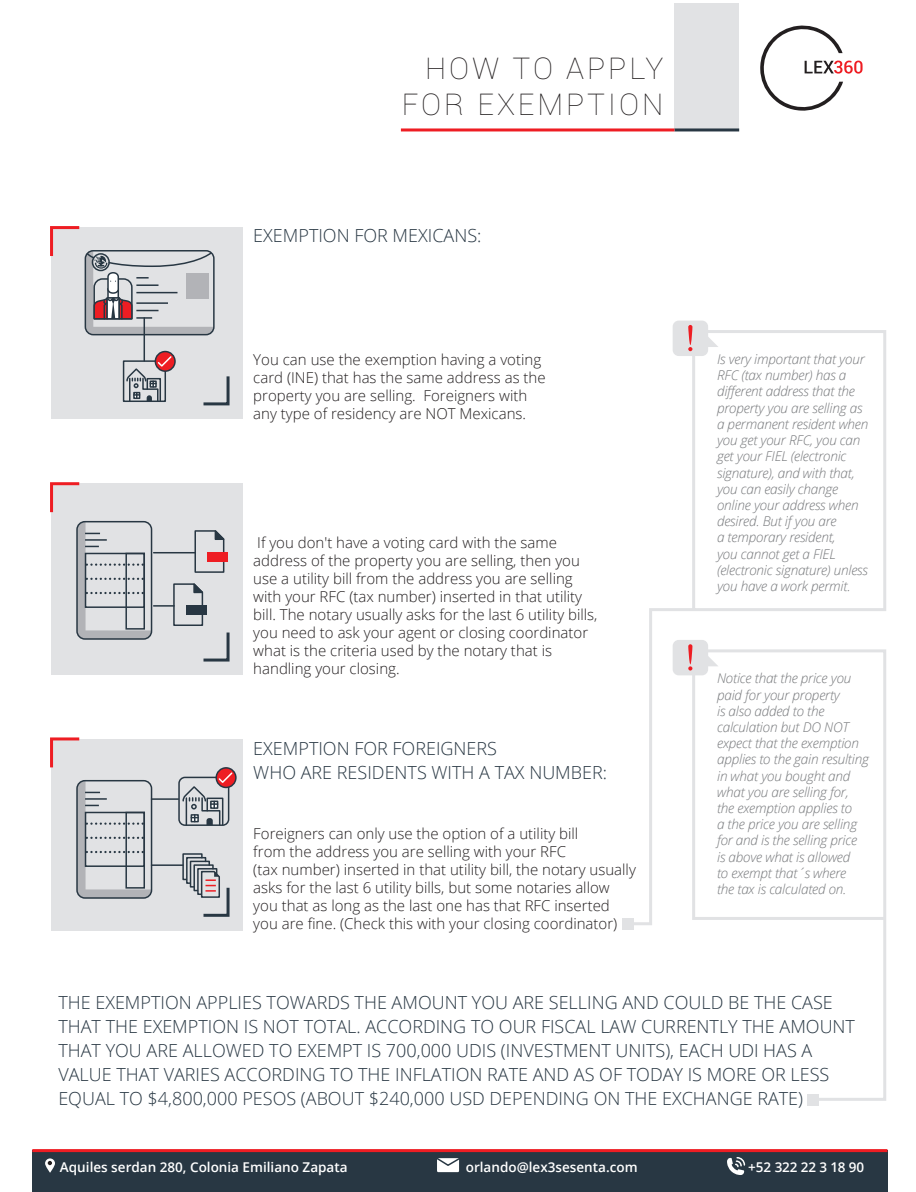
<style>
.page{position:relative;width:916px;height:1192px;background:#fff}
.page>*{position:absolute;margin:0;border:0;box-sizing:border-box;transform-origin:0 0}
.t1{font:100 30px/36px "Roboto";letter-spacing:.1em;color:#231f20;text-align:right}
.t2{font:300 18px/24px "Open Sans";color:#283743}
.t3{font:300 15px/18px "Open Sans";color:#231f20}
.t4{font:italic 300 13.5px/16.2px "Open Sans";letter-spacing:-.015em;color:#76787b}
.t5{font:600 13.5px "Open Sans";color:#fff}
</style>
<div class="page">
<div style="left:52px;top:228px;width:191px;height:191px;background:#e1e2e4"></div>
<svg style="left:203px;top:376px;width:27px;height:30px"></svg>
<svg style="left:760px;top:25px;width:102px;height:86px"></svg>
<div style="left:674px;top:4px;width:64px;height:126px;background:#e1e2e4"></div>
<hr style="left:674px;top:128px;width:64px;height:3px;background:#283743">
<hr style="left:401px;top:128px;width:273px;height:3px;background:#ee1d23">
<div style="left:52px;top:484px;width:191px;height:191px;background:#e1e2e4"></div>
<svg style="left:50px;top:482px;width:32px;height:33px"></svg>
<div style="left:52px;top:739px;width:191px;height:191px;background:#e1e2e4"></div>
<svg style="left:50px;top:737px;width:30px;height:33px"></svg>
<div style="left:32px;top:1151px;width:855px;height:41px;background:#283743"></div>
<hr style="left:32px;top:1149px;width:855px;height:3px;background:#ee1d23">
<div style="left:437px;top:1158px;width:22px;height:14px;background:#fff"></div>
<svg style="left:437px;top:1158px;width:23px;height:9px"></svg>
<svg style="left:45px;top:1158px;width:10px;height:15px"></svg>
<svg style="left:48px;top:1161px;width:4px;height:4px"></svg>
<svg style="left:727px;top:1157px;width:18px;height:18px"></svg>
<svg style="left:633px;top:329px;width:253px;height:598px"></svg>
<div style="left:672px;top:321px;width:35px;height:35px;background:#e1e2e4;border-radius:6px"></div>
<svg style="left:707px;top:336px;width:11px;height:11px"></svg>
<svg style="left:688px;top:347px;width:4px;height:4px"></svg>
<svg style="left:688px;top:325px;width:4px;height:20px"></svg>
<svg style="left:690px;top:648px;width:196px;height:454px"></svg>
<div style="left:672px;top:640px;width:35px;height:35px;background:#e1e2e4;border-radius:6px"></div>
<svg style="left:707px;top:655px;width:11px;height:11px"></svg>
<svg style="left:688px;top:666px;width:4px;height:4px"></svg>
<svg style="left:688px;top:644px;width:4px;height:20px"></svg>
<div style="left:622px;top:918px;width:11px;height:12px;background:#e1e2e4"></div>
<svg style="left:50px;top:226px;width:164px;height:109px"></svg>
<div style="left:92px;top:253px;width:18px;height:18px;border:2px solid #283743;border-radius:50%"></div>
<hr style="left:143px;top:318px;width:2px;height:43px;background:#283743">
<div style="left:123px;top:360px;width:43px;height:42px;border:2px solid #283743"></div>
<svg style="left:155px;top:352px;width:20px;height:19px"></svg>
<div style="left:154px;top:351px;width:22px;height:21px;border:2px solid #283743;border-radius:50%"></div>
<svg style="left:125px;top:355px;width:48px;height:47px"></svg>
<div style="left:178px;top:777px;width:51px;height:49px;border:2px solid #283743;border-radius:6px"></div>
<svg style="left:216px;top:768px;width:20px;height:19px"></svg>
<div style="left:215px;top:767px;width:21px;height:21px;border:2px solid #283743;border-radius:50%"></div>
<svg style="left:182px;top:771px;width:52px;height:55px"></svg>
<div style="left:76px;top:521px;width:76px;height:119px;border:2px solid #283743;border-radius:8px"></div>
<svg style="left:77px;top:522px;width:74px;height:117px"></svg>
<svg style="left:194px;top:530px;width:31px;height:43px"></svg>
<div style="left:207px;top:552px;width:21px;height:10px;background:#ee1d23"></div>
<hr style="left:154px;top:552px;width:41px;height:1px;background:#283743">
<svg style="left:173px;top:583px;width:57px;height:79px"></svg>
<div style="left:186px;top:605px;width:21px;height:10px;background:#283743"></div>
<hr style="left:154px;top:605px;width:20px;height:2px;background:#283743">
<div style="left:76px;top:780px;width:76px;height:119px;border:2px solid #283743;border-radius:8px"></div>
<svg style="left:77px;top:781px;width:74px;height:117px"></svg>
<hr style="left:151px;top:798px;width:27px;height:2px;background:#283743">
<hr style="left:151px;top:864px;width:32px;height:2px;background:#283743">
<svg style="left:181px;top:853px;width:49px;height:64px"></svg>
<div style="left:807px;top:1094px;width:11px;height:11px;background:#e1e2e4"></div>
<h1 class="t1" style="left:401px;top:50px;width:263px">HOW TO APPLY<br>FOR EXEMPTION</h1>
<p class="t2" style="left:253px;top:223px;width:229px">EXEMPTION FOR MEXICANS:</p>
<p class="t3" style="left:253px;top:350px;width:294px">You can use the exemption having a voting card (INE) that has the same address as the property you are selling. Foreigners with any type of residency are NOT Mexicans.</p>
<p class="t3" style="left:253px;top:533px;width:345px">If you don't have a voting card with the same address of the property you are selling, then you use a utility bill from the address you are selling with your RFC (tax number) inserted in that utility bill. The notary usually asks for the last 6 utility bills, you need to ask your agent or closing coordinator what is the criteria used by the notary that is handling your closing.</p>
<p class="t2" style="left:253px;top:736px;width:355px">EXEMPTION FOR FOREIGNERS<br>WHO ARE RESIDENTS WITH A TAX NUMBER:</p>
<p class="t3" style="left:253px;top:824px;width:384px">Foreigners can only use the option of a utility bill<br>from the address you are selling with your RFC<br>(tax number) inserted in that utility bill, the notary usually asks for the last 6 utility bills, but some notaries allow you that as long as the last one has that RFC inserted you are fine. (Check this with your closing coordinator)</p>
<p class="t4" style="left:716px;top:351px;width:153px">Is very important that your<br>RFC (tax number) has a different address that the property you are selling as a permanent resident when you get your RFC, you can get your FIEL (electronic signature), and with that, you can easily change online your address when desired. But if you are<br>a temporary resident,<br>you cannot get a FIEL (electronic signature) unless you have a work permit.</p>
<p class="t4" style="left:716px;top:670px;width:153px">Notice that the price you paid for your property<br>is also added to the calculation but DO NOT expect that the exemption applies to the gain resulting in what you bought and what you are selling for, the exemption applies to<br>a the price you are selling for and is the selling price<br>is above what is allowed<br>to exempt that´s where<br>the tax is calculated on.</p>
<p class="t2" style="left:58px;top:990px;width:797px">THE EXEMPTION APPLIES TOWARDS THE AMOUNT YOU ARE SELLING AND COULD BE THE CASE THAT THE EXEMPTION IS NOT TOTAL. ACCORDING TO OUR FISCAL LAW CURRENTLY THE AMOUNT THAT YOU ARE ALLOWED TO EXEMPT IS 700,000 UDIS (INVESTMENT UNITS), EACH UDI HAS A VALUE THAT VARIES ACCORDING TO THE INFLATION RATE AND AS OF TODAY IS MORE OR LESS EQUAL TO $4,800,000 PESOS (ABOUT $240,000 USD DEPENDING ON THE EXCHANGE RATE)</p>
<p class="t5" style="left:60px;top:1157px;width:289px">Aquiles serdan 280, Colonia Emiliano Zapata</p>
<p class="t5" style="left:465px;top:1157px;width:173px">orlando@lex3sesenta.com</p>
<p class="t5" style="left:747px;top:1157px;width:118px">+52 322 22 3 18 90</p>
</div>
